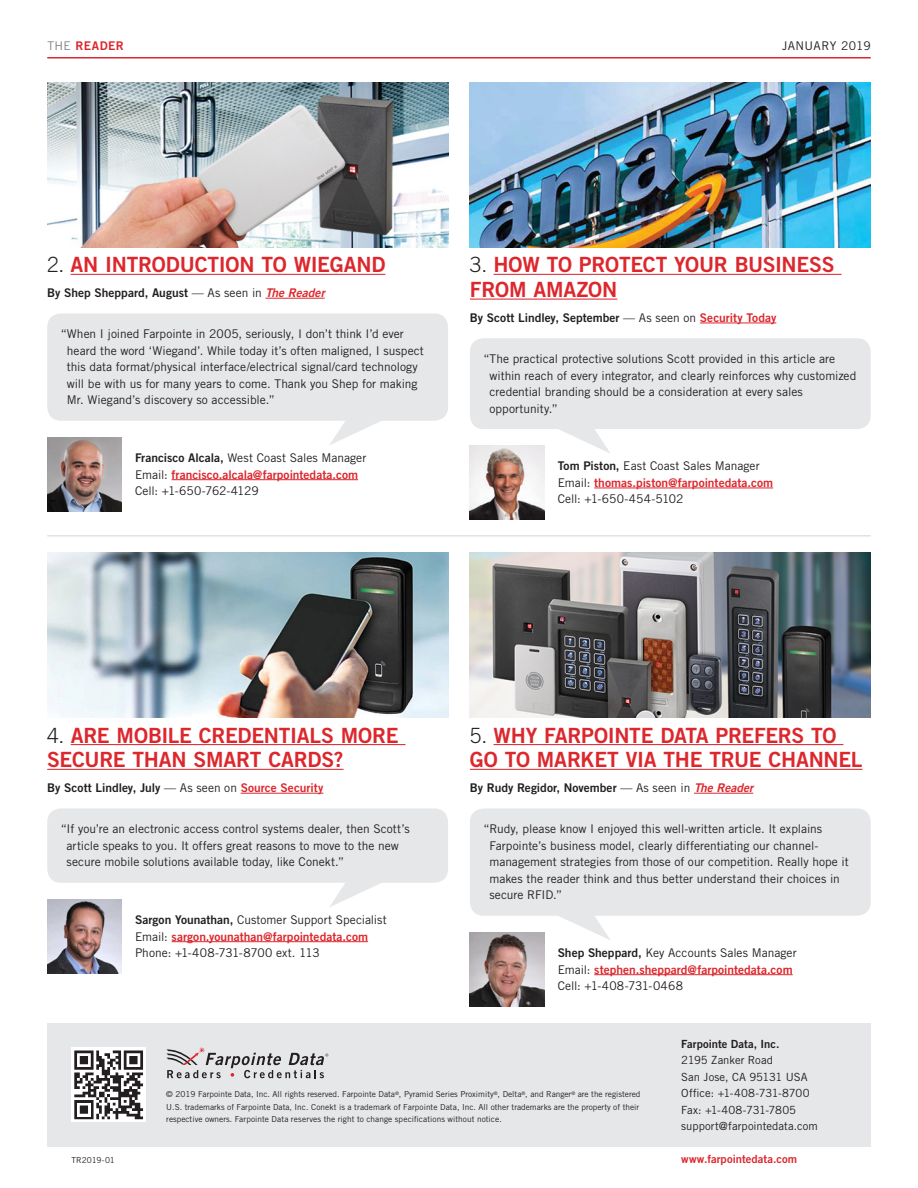
<style>
.page{position:relative;width:918px;height:1188px;background:#fff}
.page>*{position:absolute;margin:0;border:0;box-sizing:border-box;transform-origin:0 0}
.TR-BodyCopy{font:21px/24.8px "Trade Gothic LT Std Bd 2";letter-spacing:-.015em;color:#dc272d}
.TR-BodyCopy-2{font:12px/16.5px "Trade Gothic LT Std";color:#231f20}
.TR-BodyCopy-3{font:12px "Trade Gothic LT Std Bd 2";color:#231f20}
.TR-BodyCopy-4{font:12px "Trade Gothic LT Std Bd 2";color:#dc272d}
.Running_header_left{font:12px "Trade Gothic LT Std";letter-spacing:.03em;color:#231f20}
.Running_header_left-2{font:12px "Trade Gothic LT Std Bd 2";letter-spacing:.04em;color:#dc272d}
.Subheading_12_pt{font:11.25px/16.5px "Trade Gothic LT Std";letter-spacing:.005em;color:#231f20}
.Subheading_12_pt-2{font:11.25px "Trade Gothic LT Std Bd 2";letter-spacing:.005em;color:#dc272d}
.Marginal_note___capt{font:8.25px/12.3px "Trade Gothic LT Std";color:#231f20}
.s1{font-family:"Trade Gothic LT Std";color:#808285}
.s2{font-family:"Trade Gothic LT Std";font-weight:300;color:#231f20}
.s3{font-family:"Trade Gothic LT Std"}
.s4{font-family:"Trade Gothic LT Std Bd 2 Obl";color:#dc272d}
.s5{font-family:"Trade Gothic LT Std Bd 2"}
.s6{font-family:"Trade Gothic LT Std";color:#231f20}
.s7{color:#dc272d}
</style>
<div class="page">
<div style="left:47px;top:1023px;width:824px;height:124px;background:#e6e7e9"></div>
<hr style="left:47px;top:57px;width:824px;height:1px;background:#dc272d">
<svg style="left:166px;top:1048px;width:162px;height:30px"></svg>
<div style="left:72px;top:1048px;width:74px;height:74px;background:#fff"></div>
<svg style="left:74px;top:1050px;width:69px;height:69px"></svg>
<hr style="left:47px;top:536px;width:824px;height:1px;background:#d1d2d4">
<hr style="left:494px;top:274px;width:348px;height:1px;background:#dc272d">
<hr style="left:470px;top:299px;width:147px;height:1px;background:#dc272d">
<hr style="left:494px;top:744px;width:349px;height:1px;background:#dc272d">
<hr style="left:470px;top:769px;width:393px;height:1px;background:#dc272d">
<hr style="left:71px;top:744px;width:334px;height:1px;background:#dc272d">
<hr style="left:47px;top:769px;width:297px;height:1px;background:#dc272d">
<hr style="left:71px;top:274px;width:314px;height:1px;background:#dc272d">
<hr style="left:700px;top:323px;width:76px;height:1px;background:#dc272d">
<hr style="left:694px;top:793px;width:59px;height:1px;background:#dc272d">
<hr style="left:241px;top:793px;width:82px;height:1px;background:#dc272d">
<hr style="left:265px;top:298px;width:60px;height:1px;background:#dc272d">
<hr style="left:594px;top:488px;width:179px;height:1px;background:#dc272d">
<hr style="left:594px;top:974px;width:199px;height:1px;background:#dc272d">
<hr style="left:172px;top:941px;width:196px;height:1px;background:#dc272d">
<hr style="left:172px;top:479px;width:186px;height:1px;background:#dc272d">
<img style="left:470px;top:446px;width:74px;height:74px">
<img style="left:470px;top:932px;width:74px;height:74px">
<img style="left:47px;top:899px;width:75px;height:74px">
<img style="left:47px;top:437px;width:75px;height:74px">
<svg style="left:540px;top:429px;width:70px;height:25px"></svg>
<svg style="left:540px;top:916px;width:70px;height:24px"></svg>
<svg style="left:330px;top:883px;width:50px;height:24px"></svg>
<svg style="left:330px;top:421px;width:50px;height:24px"></svg>
<img style="left:470px;top:82px;width:401px;height:166px">
<img style="left:470px;top:553px;width:401px;height:165px">
<img style="left:47px;top:553px;width:401px;height:165px">
<img style="left:47px;top:82px;width:401px;height:166px">
<div style="left:470px;top:338px;width:401px;height:91px;background:#e6e7e9;border-radius:13px"></div>
<div style="left:470px;top:808px;width:401px;height:108px;background:#e6e7e9;border-radius:13px"></div>
<div style="left:47px;top:808px;width:401px;height:75px;background:#e6e7e9;border-radius:13px"></div>
<div style="left:47px;top:314px;width:401px;height:107px;background:#e6e7e9;border-radius:13px"></div>
<p class="Running_header_left-2" style="left:47px;top:38px;width:78px"><span class="s1">THE</span> READER</p>
<p class="Running_header_left" style="left:782px;top:38px;width:90px">JANUARY 2019</p>
<p class="TR-BodyCopy" style="left:47px;top:252px;width:340px"><span class="s2">2.</span> AN INTRODUCTION TO WIEGAND</p>
<p class="TR-BodyCopy-3" style="left:47px;top:285px;width:279px">By Shep Sheppard, August <span class="s3">— As seen in</span> <span class="s4">The Reader</span></p>
<p class="TR-BodyCopy-2" style="left:67px;top:326px;width:358px;text-indent:-6px">“When I joined Farpointe in 2005, seriously, I don’t think I’d ever heard the word ‘Wiegand’. While today it’s often maligned, I suspect this data format/physical interface/electrical signal/card technology will be with us for many years to come. Thank you Shep for making Mr. Wiegand’s discovery so accessible.”</p>
<p class="TR-BodyCopy-2" style="left:135px;top:449px;width:233px"><span class="s5">Francisco Alcala,</span> West Coast Sales Manager</p>
<p class="TR-BodyCopy-4" style="left:135px;top:467px;width:225px"><span class="s6">Email:</span> francisco.alcala@farpointedata.com</p>
<p class="TR-BodyCopy-2" style="left:135px;top:482px;width:125px">Cell: +1-650-762-4129</p>
<p class="TR-BodyCopy" style="left:470px;top:252px;width:366px"><span class="s2">3.</span> HOW TO PROTECT YOUR BUSINESS<br>FROM AMAZON</p>
<p class="TR-BodyCopy-3" style="left:470px;top:310px;width:308px">By Scott Lindley, September <span class="s3">— As seen on</span> <span class="s7">Security Today</span></p>
<p class="TR-BodyCopy-2" style="left:490px;top:350px;width:368px;text-indent:-6px">“The practical protective solutions Scott provided in this article are within reach of every integrator, and clearly reinforces why customized credential branding should be a consideration at every sales opportunity.”</p>
<p class="TR-BodyCopy-2" style="left:558px;top:458px;width:204px"><span class="s5">Tom Piston,</span> East Coast Sales Manager</p>
<p class="TR-BodyCopy-4" style="left:558px;top:475px;width:217px"><span class="s6">Email:</span> thomas.piston@farpointedata.com</p>
<p class="TR-BodyCopy-2" style="left:558px;top:491px;width:127px">Cell: +1-650-454-5102</p>
<p class="TR-BodyCopy" style="left:47px;top:722px;width:353px"><span class="s2">4.</span> ARE MOBILE CREDENTIALS MORE<br>SECURE THAN SMART CARDS?</p>
<p class="TR-BodyCopy" style="left:470px;top:722px;width:394px"><span class="s2">5.</span> WHY FARPOINTE DATA PREFERS TO<br>GO TO MARKET VIA THE TRUE CHANNEL</p>
<p class="TR-BodyCopy-3" style="left:47px;top:780px;width:278px">By Scott Lindley, July <span class="s3">— As seen on</span> <span class="s7">Source Security</span></p>
<p class="TR-BodyCopy-3" style="left:470px;top:780px;width:285px">By Rudy Regidor, November <span class="s3">— As seen in</span> <span class="s4">The Reader</span></p>
<p class="TR-BodyCopy-2" style="left:67px;top:821px;width:345px;text-indent:-6px">“If you’re an electronic access control systems dealer, then Scott’s article speaks to you. It offers great reasons to move to the new secure mobile solutions available today, like Conekt.”</p>
<p class="TR-BodyCopy-2" style="left:135px;top:911px;width:253px"><span class="s5">Sargon Younathan,</span> Customer Support Specialist</p>
<p class="TR-BodyCopy-4" style="left:135px;top:929px;width:235px"><span class="s6">Email:</span> sargon.younathan@farpointedata.com</p>
<p class="TR-BodyCopy-2" style="left:135px;top:944px;width:186px">Phone: +1-408-731-8700 ext. 113</p>
<p class="TR-BodyCopy-2" style="left:489px;top:821px;width:361px;text-indent:-6px">“Rudy, please know I enjoyed this well-written article. It explains Farpointe’s business model, clearly differentiating our channel&shy;management strategies from those of our competition. Really hope it makes the reader think and thus better understand their choices in secure RFID.”</p>
<p class="TR-BodyCopy-2" style="left:558px;top:944px;width:241px"><span class="s5">Shep Sheppard,</span> Key Accounts Sales Manager</p>
<p class="TR-BodyCopy-4" style="left:558px;top:962px;width:237px"><span class="s6">Email:</span> stephen.sheppard@farpointedata.com</p>
<p class="TR-BodyCopy-2" style="left:558px;top:977px;width:127px">Cell: +1-408-731-0468</p>
<p class="Marginal_note___capt" style="left:72px;top:1154px;width:45px">TR2019-01</p>
<p class="Marginal_note___capt" style="left:166px;top:1088px;width:476px">© 2019 Farpointe Data, Inc. All rights reserved. Farpointe Data<sup>®</sup>, Pyramid Series Proximity<sup>®</sup>, Delta<sup>®</sup>, and Ranger<sup>®</sup> are the registered<br>U.S. trademarks of Farpointe Data, Inc. Conekt is a trademark of Farpointe Data, Inc. All other trademarks are the property of their respective owners. Farpointe Data reserves the right to change specifications without notice.</p>
<p class="Subheading_12_pt" style="left:681px;top:1035px;width:138px"><span class="s5">Farpointe Data, Inc.<br></span>2195 Zanker Road<br>San Jose, CA 95131 USA<br>Office: +1-408-731-8700<br>Fax: +1-408-731-7805 support@farpointedata.com</p>
<p class="Subheading_12_pt-2" style="left:681px;top:1152px;width:117px">www.farpointedata.com</p>
</div>
